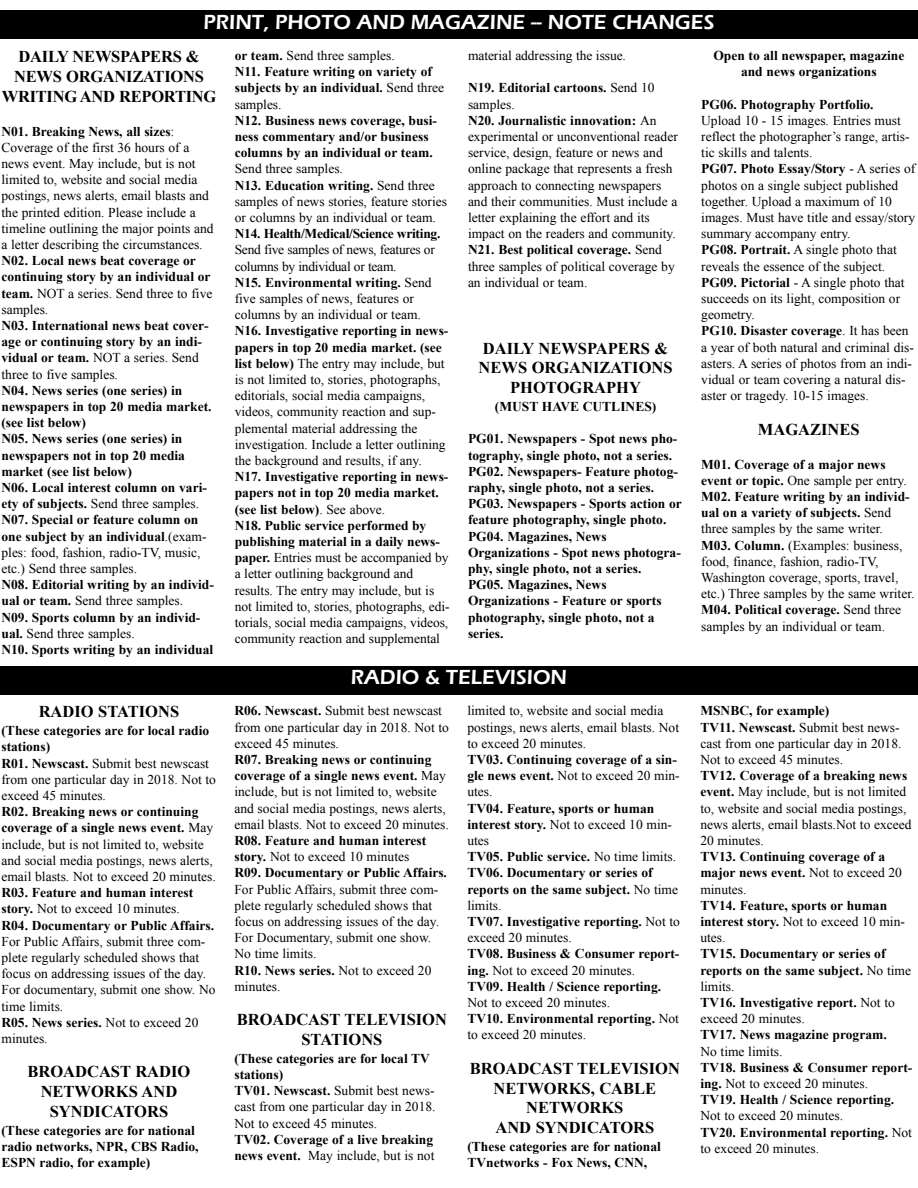
<style>
.page{position:relative;width:918px;height:1188px;background:#fff}
.page>*{position:absolute;margin:0;border:0;box-sizing:border-box;transform-origin:0 0}
.t1{font:600 21px "Eras ITC";color:#fff}
.t2{font:700 16.5px/19.8px "Times New Roman";color:#000;text-align:center}
.t3{font:13.5px/16.2px "Times New Roman";color:#000}
.t4{font:700 13.5px/16.2px "Times New Roman";color:#000}
.s1{font-weight:400}
.s2{font-weight:700}
</style>
<div class="page">
<div style="left:0;top:10px;width:918px;height:29px;background:#000"></div>
<div style="left:0;top:666px;width:918px;height:28px;background:#000"></div>
<p class="t1" style="left:204px;top:10px;width:512px">PRINT, PHOTO AND MAGAZINE -- NOTE CHANGES</p>
<p class="t2" style="left:2px;top:47px;width:216px">DAILY NEWSPAPERS &amp;<br>NEWS ORGANIZATIONS<br>WRITING AND REPORTING</p>
<p class="t4" style="left:2px;top:123px;width:214px">N01. Breaking News, all sizes<span class="s1">:<br>Coverage of the first 36 hours of a news event. May include, but is not limited to, website and social media postings, news alerts, email blasts and the printed edition. Please include a timeline outlining the major points and a letter describing the circumstances.<br></span>N02. Local news beat coverage or continuing story by an individual or team. <span class="s1">NOT a series. Send three to five samples.<br></span>N03. International news beat cover&shy;age or continuing story by an indi&shy;vidual or team. <span class="s1">NOT a series. Send three to five samples.<br></span>N04. News series (one series) in newspapers in top 20 media market. (see list below)<br>N05. News series (one series) in newspapers not in top 20 media market (see list below)<br>N06. Local interest column on vari&shy;ety of subjects. <span class="s1">Send three samples.<br></span>N07. Special or feature column on one subject by an individual<span class="s1">.(exam&shy;ples: food, fashion, radio-TV, music, etc.) Send three samples.<br></span>N08. Editorial writing by an individ&shy;ual or team. <span class="s1">Send three samples.<br></span>N09. Sports column by an individ&shy;ual. <span class="s1">Send three samples.<br></span>N10. Sports writing by an individual</p>
<p class="t3" style="left:235px;top:47px;width:216px"><span class="s2">or team.</span> Send three samples.<br><span class="s2">N11. Feature writing on variety of subjects by an individual.</span> Send three samples.<br><span class="s2">N12. Business news coverage, busi&shy;ness commentary and/or business columns by an individual or team.<br></span>Send three samples.<br><span class="s2">N13. Education writing.</span> Send three samples of news stories, feature stories or columns by an individual or team.<br><span class="s2">N14. Health/Medical/Science writing.<br></span>Send five samples of news, features or columns by individual or team.<br><span class="s2">N15. Environmental writing.</span> Send five samples of news, features or columns by an individual or team.<br><span class="s2">N16. Investigative reporting in news&shy;papers in top 20 media market. (see list below)</span> The entry may include, but is not limited to, stories, photographs, editorials, social media campaigns, videos, community reaction and sup&shy;plemental material addressing the investigation. Include a letter outlining the background and results, if any.<br><span class="s2">N17. Investigative reporting in news&shy;papers not in top 20 media market. (see list below)</span>. See above.<br><span class="s2">N18. Public service performed by publishing material in a daily news&shy;paper.</span> Entries must be accompanied by a letter outlining background and results. The entry may include, but is not limited to, stories, photographs, edi&shy;torials, social media campaigns, videos, community reaction and supplemental</p>
<p class="t3" style="left:468px;top:47px;width:160px">material addressing the issue.</p>
<p class="t4" style="left:713px;top:47px;width:192px;text-align:center">Open to all newspaper, magazine and news organizations</p>
<p class="t3" style="left:701px;top:96px;width:215px"><span class="s2">PG06. Photography Portfolio.<br></span>Upload 10 - 15 images. Entries must reflect the photographer’s range, artis&shy;tic skills and talents.<br><span class="s2">PG07. Photo Essay/Story</span> - A series of photos on a single subject published together. Upload a maximum of 10 images. Must have title and essay/story summary accompany entry.<br><span class="s2">PG08. Portrait.</span> A single photo that reveals the essence of the subject.<br><span class="s2">PG09. Pictorial</span> - A single photo that succeeds on its light, composition or geometry.<br><span class="s2">PG10. Disaster coverage</span>. It has been a year of both natural and criminal dis&shy;asters. A series of photos from an indi&shy;vidual or team covering a natural dis&shy;aster or tragedy. 10-15 images.</p>
<p class="t2" style="left:758px;top:419px;width:103px">MAGAZINES</p>
<p class="t3" style="left:701px;top:456px;width:215px"><span class="s2">M01. Coverage of a major news event or topic.</span> One sample per entry.<br><span class="s2">M02. Feature writing by an individ&shy;ual on a variety of subjects.</span> Send three samples by the same writer.<br><span class="s2">M03. Column.</span> (Examples: business, food, finance, fashion, radio-TV, Washington coverage, sports, travel, etc.) Three samples by the same writer.<br><span class="s2">M04. Political coverage.</span> Send three samples by an individual or team.</p>
<p class="t3" style="left:468px;top:80px;width:211px"><span class="s2">N19. Editorial cartoons.</span> Send 10 samples.<br><span class="s2">N20. Journalistic innovation:</span> An experimental or unconventional reader service, design, feature or news and online package that represents a fresh approach to connecting newspapers and their communities. Must include a letter explaining the effort and its impact on the readers and community.<br><span class="s2">N21. Best political coverage.</span> Send three samples of political coverage by an individual or team.</p>
<p class="t2" style="left:479px;top:338px;width:196px">DAILY NEWSPAPERS &amp;<br>NEWS ORGANIZATIONS<br>PHOTOGRAPHY</p>
<p class="t4" style="left:495px;top:398px;width:163px">(MUST HAVE CUTLINES)</p>
<p class="t4" style="left:468px;top:431px;width:215px">PG01. Newspapers - Spot news pho&shy;tography, single photo, not a series.<br>PG02. Newspapers- Feature photog&shy;raphy, single photo, not a series.<br>PG03. Newspapers - Sports action or feature photography, single photo.<br>PG04. Magazines, News<br>Organizations - Spot news photogra&shy;phy, single photo, not a series.<br>PG05. Magazines, News<br>Organizations - Feature or sports photography, single photo, not a series.</p>
<p class="t2" style="left:39px;top:702px;width:142px">RADIO STATIONS</p>
<p class="t3" style="left:2px;top:722px;width:216px"><span class="s2">(These categories are for local radio stations)<br>R01. Newscast.</span> Submit best newscast from one particular day in 2018. Not to exceed 45 minutes.<br><span class="s2">R02. Breaking news or continuing coverage of a single news event.</span> May include, but is not limited to, website and social media postings, news alerts, email blasts. Not to exceed 20 minutes.<br><span class="s2">R03. Feature and human interest story.</span> Not to exceed 10 minutes.<br><span class="s2">R04. Documentary or Public Affairs.<br></span>For Public Affairs, submit three com&shy;plete regularly scheduled shows that focus on addressing issues of the day.<br>For documentary, submit one show. No time limits.<br><span class="s2">R05. News series.</span> Not to exceed 20 minutes.</p>
<p class="t2" style="left:28px;top:1062px;width:164px">BROADCAST RADIO<br>NETWORKS AND<br>SYNDICATORS</p>
<p class="t4" style="left:2px;top:1122px;width:199px">(These categories are for national radio networks, NPR, CBS Radio,<br>ESPN radio, for example)</p>
<p class="t1" style="left:351px;top:666px;width:218px">RADIO &amp; TELEVISION</p>
<p class="t3" style="left:234px;top:703px;width:216px"><span class="s2">R06. Newscast.</span> Submit best newscast from one particular day in 2018. Not to exceed 45 minutes.<br><span class="s2">R07. Breaking news or continuing coverage of a single news event.</span> May include, but is not limited to, website and social media postings, news alerts, email blasts. Not to exceed 20 minutes.<br><span class="s2">R08. Feature and human interest story.</span> Not to exceed 10 minutes<br><span class="s2">R09. Documentary or Public Affairs.<br></span>For Public Affairs, submit three com&shy;plete regularly scheduled shows that focus on addressing issues of the day.<br>For Documentary, submit one show.<br>No time limits.<br><span class="s2">R10. News series.</span> Not to exceed 20 minutes.</p>
<p class="t2" style="left:237px;top:1010px;width:212px">BROADCAST TELEVISION<br>STATIONS</p>
<p class="t4" style="left:234px;top:1050px;width:203px">(These categories are for local TV stations)<br>TV01. Newscast. <span class="s1">Submit best news&shy;cast from one particular day in 2018.<br>Not to exceed 45 minutes.<br></span>TV02. Coverage of a live breaking news event. <span class="s1">May include, but is not</span></p>
<p class="t4" style="left:467px;top:703px;width:214px"><span class="s1">limited to, website and social media postings, news alerts, email blasts. Not to exceed 20 minutes.<br></span>TV03. Continuing coverage of a sin&shy;gle news event. <span class="s1">Not to exceed 20 min&shy;utes.<br></span>TV04. Feature, sports or human interest story. <span class="s1">Not to exceed 10 min&shy;utes<br></span>TV05. Public service. <span class="s1">No time limits.<br></span>TV06. Documentary or series of reports on the same subject. <span class="s1">No time limits.<br></span>TV07. Investigative reporting. <span class="s1">Not to exceed 20 minutes.<br></span>TV08. Business &amp; Consumer report&shy;ing. <span class="s1">Not to exceed 20 minutes.<br></span>TV09. Health / Science reporting.<br><span class="s1">Not to exceed 20 minutes.<br></span>TV10. Environmental reporting. <span class="s1">Not to exceed 20 minutes.</span></p>
<p class="t2" style="left:470px;top:1058px;width:212px">BROADCAST TELEVISION<br>NETWORKS, CABLE<br>NETWORKS<br>AND SYNDICATORS</p>
<p class="t4" style="left:467px;top:1138px;width:195px">(These categories are for national<br>TVnetworks - Fox News, CNN,</p>
<p class="t4" style="left:700px;top:703px;width:213px">MSNBC, for example)<br>TV11. Newscast. <span class="s1">Submit best news&shy;cast from one particular day in 2018.<br>Not to exceed 45 minutes.<br></span>TV12. Coverage of a breaking news event. <span class="s1">May include, but is not limited to, website and social media postings, news alerts, email blasts.Not to exceed<br>20 minutes.<br></span>TV13. Continuing coverage of a major news event. <span class="s1">Not to exceed 20 minutes.<br></span>TV14. Feature, sports or human interest story. <span class="s1">Not to exceed 10 min&shy;utes.<br></span>TV15. Documentary or series of reports on the same subject. <span class="s1">No time limits.<br></span>TV16. Investigative report. <span class="s1">Not to exceed 20 minutes.<br></span>TV17. News magazine program.<br><span class="s1">No time limits.<br></span>TV18. Business &amp; Consumer report&shy;ing. <span class="s1">Not to exceed 20 minutes.<br></span>TV19. Health / Science reporting.<br><span class="s1">Not to exceed 20 minutes.<br></span>TV20. Environmental reporting. <span class="s1">Not to exceed 20 minutes.</span></p>
</div>
